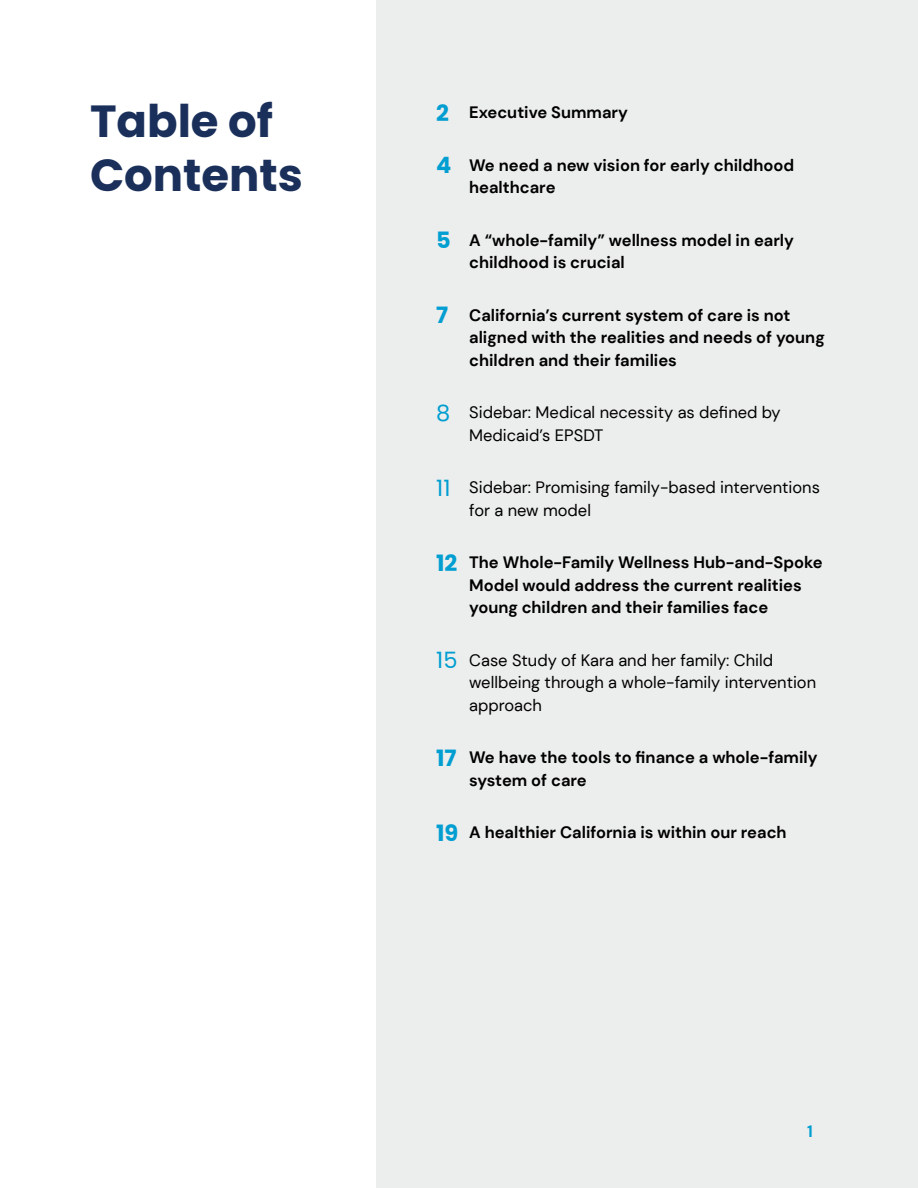
<style>
.page{position:relative;width:918px;height:1188px;background:#fff}
.page>*{position:absolute;margin:0;border:0;box-sizing:border-box;transform-origin:0 0}
.t1{font:700 45px/54px "Poppins";color:#1a305b}
.t2{font:700 16.5px/22.5px "DM Sans";color:#000}
.t3{font:16.5px/22.5px "DM Sans";color:#000}
.t4{font:700 16.5px "DM Sans";color:#009ed1}
.s1{font-family:"Poppins";font-size:22.5px;color:#009ed1}
</style>
<div class="page">
<div style="left:376px;top:0;width:542px;height:1188px;background:#eceded"></div>
<h1 class="t1" style="left:90px;top:95px;width:214px">Table of<br>Contents</h1>
<p class="t2" style="left:436px;top:101px;width:193px"><span class="s1">2</span> Executive Summary</p>
<p class="t2" style="left:469px;top:154px;width:326px;text-indent:-33px"><span class="s1">4</span> We need a new vision for early childhood healthcare</p>
<p class="t2" style="left:469px;top:229px;width:326px;text-indent:-33px"><span class="s1">5</span> A “whole-family” wellness model in early childhood is crucial</p>
<p class="t2" style="left:469px;top:304px;width:357px;text-indent:-33px"><span class="s1">7</span> California’s current system of care is not aligned with the realities and needs of young children and their families</p>
<p class="t3" style="left:469px;top:401px;width:313px;text-indent:-33px"><span class="s1">8</span> Sidebar: Medical necessity as defined by<br>Medicaid’s EPSDT</p>
<p class="t3" style="left:469px;top:476px;width:352px;text-indent:-33px"><span class="s1">11</span> Sidebar: Promising family-based interventions for a new model</p>
<p class="t2" style="left:469px;top:551px;width:355px;text-indent:-33px"><span class="s1">12</span> The Whole-Family Wellness Hub-and-Spoke<br>Model would address the current realities young children and their families face</p>
<p class="t3" style="left:469px;top:649px;width:349px;text-indent:-33px"><span class="s1">15</span> Case Study of Kara and her family: Child wellbeing through a whole-family intervention approach</p>
<p class="t2" style="left:469px;top:746px;width:350px;text-indent:-33px"><span class="s1">17</span> We have the tools to finance a whole-family system of care</p>
<p class="t2" style="left:436px;top:821px;width:352px"><span class="s1">19</span> A healthier California is within our reach</p>
<p class="t4" style="left:807px;top:1121px;width:7px">1</p>
</div>
